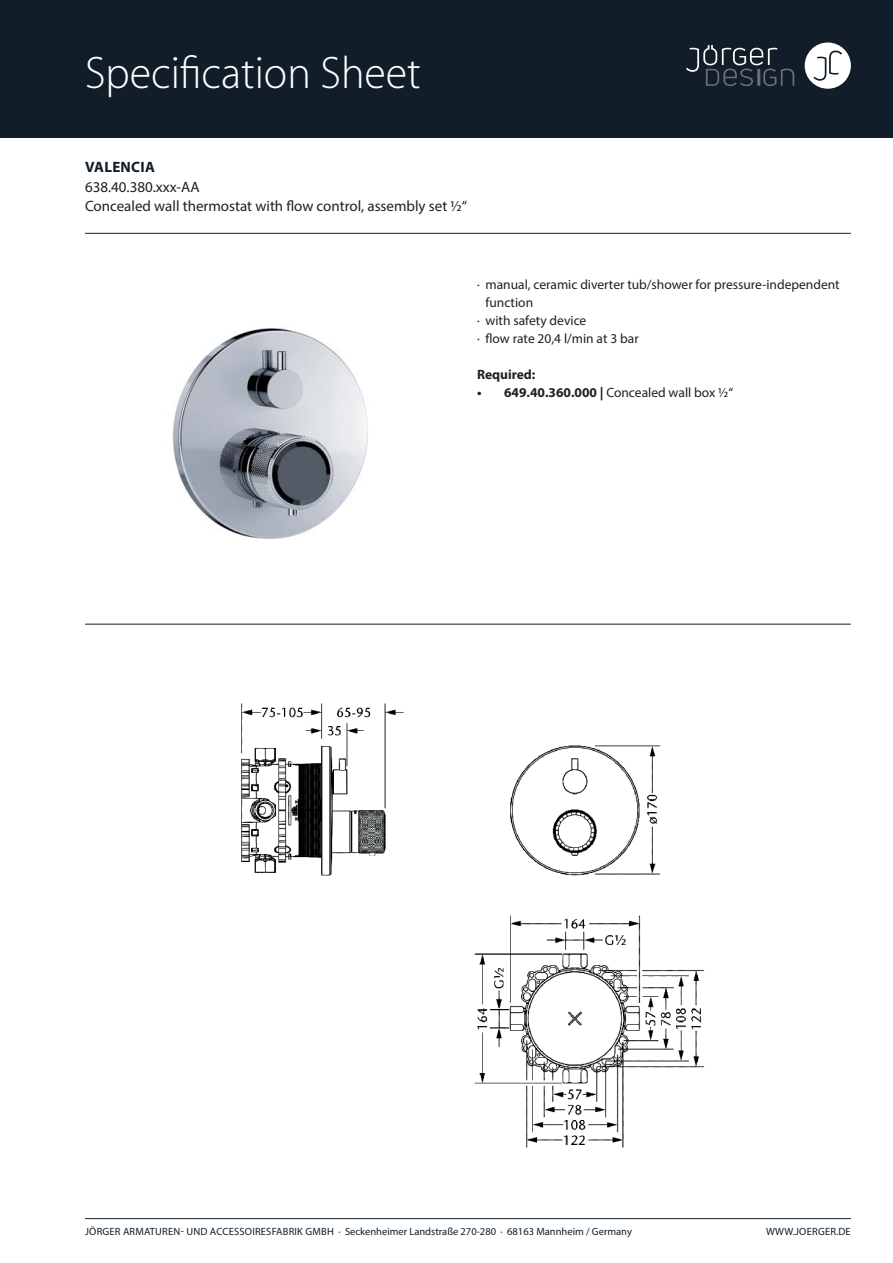
<style>
.page{position:relative;width:893px;height:1263px;background:#fff}
.page>*{position:absolute;margin:0;border:0;box-sizing:border-box;transform-origin:0 0}
.t1{font:100 45px "Myriad Set Pro";color:#fff}
.t2{font:15px "Myriad Pro";color:#231f20}
.t3{font:700 15px "Myriad Pro";letter-spacing:.02em;color:#111e29}
.t4{font:13.5px "Myriad Pro";color:#231f20}
.t5{font:700 13.5px "Myriad Pro";color:#231f20}
.t6{font:10.5px "Myriad Pro";letter-spacing:.005em;color:#111e29}
.s1{font-weight:700}
</style>
<div class="page">
<div style="left:0;top:0;width:893px;height:138px;background:#111e29"></div>
<div style="left:805px;top:43px;width:46px;height:46px;background:#fff;border-radius:50%"></div>
<svg style="left:814px;top:51px;width:28px;height:30px"></svg>
<svg style="left:686px;top:45px;width:108px;height:41px"></svg>
<hr style="left:85px;top:1218px;width:766px;height:1px;background:#111e29">
<hr style="left:85px;top:233px;width:766px;height:1px;background:#111e29">
<hr style="left:85px;top:624px;width:766px;height:1px;background:#111e29">
<img style="left:172px;top:328px;width:196px;height:211px">
<img style="left:241px;top:703px;width:464px;height:445px">
<h1 class="t1" style="left:85px;top:50px;width:337px">Specification Sheet</h1>
<p class="t3" style="left:85px;top:161px;width:71px">VALENCIA</p>
<p class="t2" style="left:85px;top:200px;width:384px">Concealed wall thermostat with flow control, assembly set ½“</p>
<p class="t2" style="left:85px;top:181px;width:116px">638.40.380.xxx-AA</p>
<p class="t4" style="left:477px;top:279px;width:364px">· manual, ceramic diverter tub/shower for pressure-independent</p>
<p class="t4" style="left:485px;top:297px;width:49px">function</p>
<p class="t4" style="left:477px;top:315px;width:111px">· with safety device</p>
<p class="t4" style="left:477px;top:333px;width:163px">· flow rate 20,4 l/min at 3 bar</p>
<p class="t5" style="left:477px;top:369px;width:60px">Required:</p>
<p class="t4" style="left:477px;top:387px;width:258px"><span class="s1">• 649.40.360.000 |</span> Concealed wall box ½“</p>
<p class="t6" style="left:85px;top:1228px;width:548px">JÖRGER ARMATUREN- UND ACCESSOIRESFABRIK GMBH · Seckenheimer Landstraße 270-280 · 68163 Mannheim / Germany</p>
<p class="t6" style="left:766px;top:1228px;width:86px">WWW.JOERGER.DE</p>
</div>
